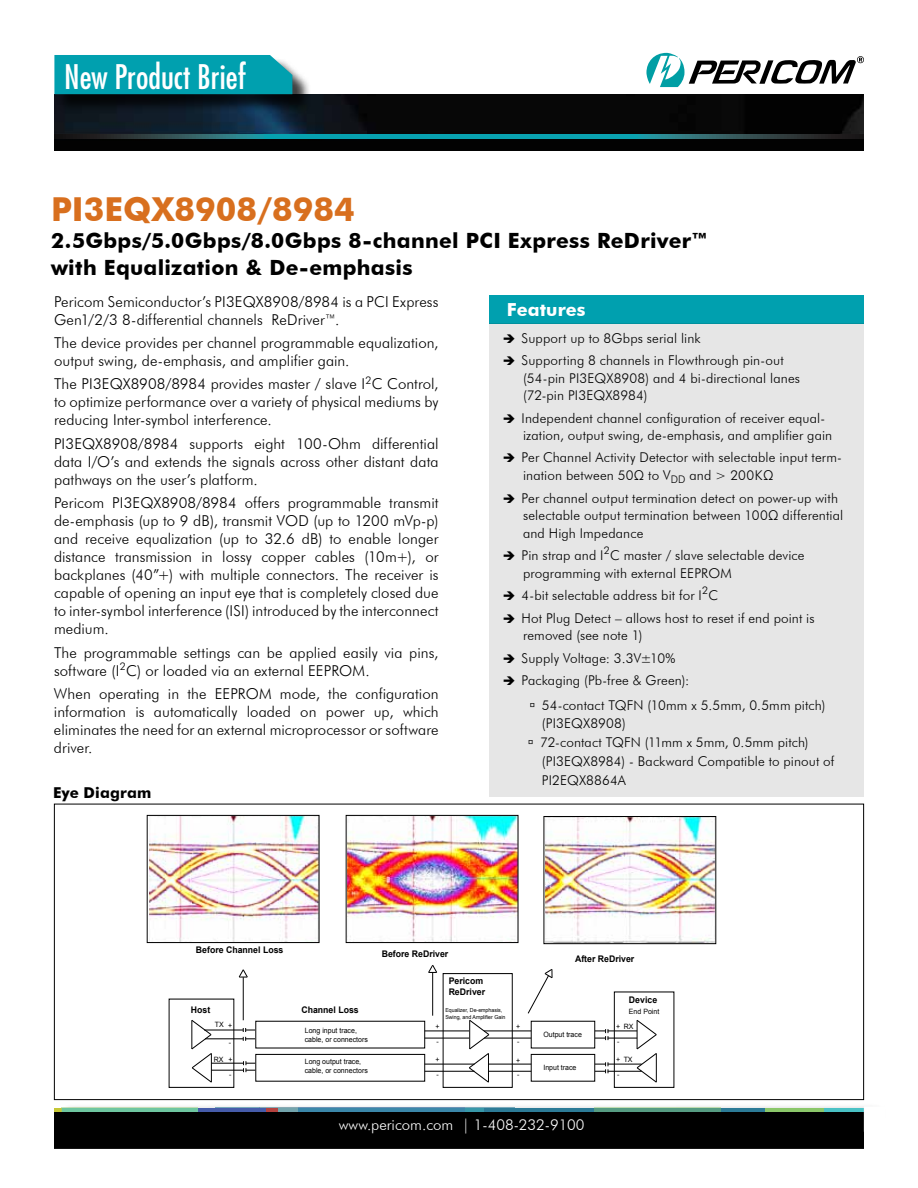
<style>
.page{position:relative;width:918px;height:1188px;background:#fff}
.page>*{position:absolute;margin:0;border:0;box-sizing:border-box;transform-origin:0 0}
.t1{font:condensed 33px "Futura Std";color:#fff}
.t2{font:700 33px "Futura BT";color:#d86f1e}
.t3{font:700 21px/27px "Futura BT";letter-spacing:.015em;color:#000}
.t4{font:700 18px "Futura BT";letter-spacing:.005em;color:#fff}
.t5{font:300 15px/18px "Futura BT";letter-spacing:.005em;color:#000;text-align:justify}
.t6{font:300 15px "Futura BT";color:#fff}
.t7{font:700 15px "Futura BT";letter-spacing:.01em;color:#000}
.t8{font:300 13.5px/17.2px "Futura BT";letter-spacing:.01em;color:#000}
.t9{font:700 9.15px/10.9px "Arial";color:#000;scale:.96 1}
.t10{font:7.35px/15.1px "Arial";color:#000;scale:.96 1}
.t11{font:5.4px/6.6px "Arial";color:#000;scale:.96 1}
</style>
<div class="page">
<div style="left:489px;top:295px;width:374px;height:28px;background:#00a0af"></div>
<div style="left:489px;top:323px;width:374px;height:473px;background:#e6e6e6"></div>
<svg style="left:646px;top:53px;width:218px;height:34px"></svg>
<img style="left:54px;top:94px;width:810px;height:57px">
<svg style="left:54px;top:135px;width:810px;height:3px;background:#1b757e"></svg>
<div style="left:57px;top:57px;width:254px;height:56px;background:#000;opacity:.75"></div>
<div style="left:54px;top:55px;width:238px;height:39px;background:#00a0af"></div>
<div style="left:55px;top:1112px;width:808px;height:36px;background:#000"></div>
<div style="left:54px;top:1112px;width:810px;height:37px;border:2px solid #000"></div>
<div style="left:61px;top:1103px;width:825px;height:20px;background:#000;opacity:.5"></div>
<hr style="left:54px;top:1108px;width:810px;height:4px;background:#4ac2c5">
<hr style="left:485px;top:1108px;width:326px;height:4px;background:#2c7b97">
<svg style="left:465px;top:1108px;width:20px;height:4px"></svg>
<hr style="left:765px;top:1108px;width:58px;height:4px;background:#8bc76a">
<hr style="left:595px;top:1108px;width:126px;height:4px;background:#569c82">
<svg style="left:54px;top:1108px;width:8px;height:4px"></svg>
<hr style="left:62px;top:1108px;width:136px;height:4px;background:#6ec6a0">
<hr style="left:198px;top:1108px;width:74px;height:4px;background:#465caa">
<svg style="left:278px;top:1108px;width:187px;height:4px"></svg>
<hr style="left:266px;top:1108px;width:12px;height:4px;background:#b5423f">
<div style="left:864px;top:1107px;width:22px;height:25px;background:#fff"></div>
<hr style="left:204px;top:1030px;width:39px;height:1px;background:#000">
<hr style="left:205px;top:1038px;width:38px;height:1px;background:#000">
<svg style="left:243px;top:1028px;width:12px;height:13px"></svg>
<hr style="left:425px;top:1030px;width:44px;height:1px;background:#000">
<hr style="left:425px;top:1038px;width:44px;height:1px;background:#000">
<hr style="left:243px;top:977px;width:1px;height:43px;background:#000">
<svg style="left:238px;top:969px;width:10px;height:9px"></svg>
<hr style="left:484px;top:1030px;width:47px;height:1px;background:#000">
<hr style="left:484px;top:1038px;width:47px;height:1px;background:#000">
<div style="left:255px;top:1054px;width:170px;height:28px;border:1px solid #000"></div>
<svg style="left:191px;top:1020px;width:22px;height:63px"></svg>
<svg style="left:468px;top:1020px;width:22px;height:63px"></svg>
<hr style="left:211px;top:1063px;width:33px;height:1px;background:#000">
<hr style="left:211px;top:1070px;width:33px;height:1px;background:#000">
<svg style="left:243px;top:1061px;width:12px;height:11px"></svg>
<hr style="left:425px;top:1064px;width:50px;height:1px;background:#000">
<hr style="left:425px;top:1071px;width:50px;height:1px;background:#000">
<svg style="left:594px;top:1019px;width:63px;height:64px"></svg>
<hr style="left:608px;top:1064px;width:34px;height:1px;background:#000">
<hr style="left:608px;top:1071px;width:34px;height:1px;background:#000">
<div style="left:531px;top:1054px;width:64px;height:28px;border:1px solid #000"></div>
<hr style="left:489px;top:1064px;width:42px;height:1px;background:#000">
<hr style="left:489px;top:1071px;width:42px;height:1px;background:#000">
<hr style="left:432px;top:972px;width:1px;height:44px;background:#000">
<svg style="left:428px;top:965px;width:9px;height:9px"></svg>
<svg style="left:527px;top:969px;width:26px;height:45px"></svg>
<div style="left:614px;top:992px;width:60px;height:96px;border:1px solid #000"></div>
<div style="left:443px;top:973px;width:70px;height:115px;border:1px solid #000"></div>
<img style="left:149px;top:817px;width:169px;height:124px">
<img style="left:348px;top:817px;width:168px;height:124px">
<img style="left:545px;top:818px;width:169px;height:124px">
<div style="left:147px;top:815px;width:173px;height:128px;border:1px solid #000"></div>
<div style="left:346px;top:815px;width:172px;height:128px;border:1px solid #000"></div>
<div style="left:543px;top:816px;width:173px;height:128px;border:1px solid #000"></div>
<h1 class="t1" style="left:64px;top:57px;width:183px">New Product Brief</h1>
<h1 class="t2" style="left:51px;top:189px;width:305px">PI3EQX8908/8984</h1>
<h2 class="t3" style="left:51px;top:227px;width:659px">2.5Gbps/5.0Gbps/8.0Gbps 8-channel PCI Express ReDriver™ with Equalization &amp; De-emphasis</h2>
<p class="t5" style="left:54px;top:292px;width:386px">Pericom Semiconductor’s PI3EQX8908/8984 is a PCI Express<br>Gen1/2/3 8-differential channels ReDriver™.</p>
<p class="t5" style="left:54px;top:334px;width:386px">The device provides per channel programmable equalization, output swing, de-emphasis, and amplifier gain.</p>
<p class="t5" style="left:54px;top:375px;width:386px">The PI3EQX8908/8984 provides master / slave I<sup>2</sup>C Control, to optimize performance over a variety of physical mediums by reducing Inter-symbol interference.</p>
<p class="t5" style="left:54px;top:434px;width:386px">PI3EQX8908/8984 supports eight 100-Ohm differential data I/O’s and extends the signals across other distant data pathways on the user’s platform.</p>
<p class="t5" style="left:54px;top:494px;width:386px">Pericom PI3EQX8908/8984 offers programmable transmit de-emphasis (up to 9 dB), transmit VOD (up to 1200 mVp-p) and receive equalization (up to 32.6 dB) to enable longer distance transmission in lossy copper cables (10m+), or backplanes (40”+) with multiple connectors. The receiver is capable of opening an input eye that is completely closed due to inter-symbol interference (ISI) introduced by the interconnect medium.</p>
<p class="t5" style="left:54px;top:643px;width:386px">The programmable settings can be applied easily via pins, software (I<sup>2</sup>C) or loaded via an external EEPROM.</p>
<p class="t5" style="left:54px;top:685px;width:386px">When operating in the EEPROM mode, the configuration information is automatically loaded on power up, which eliminates the need for an external microprocessor or software driver.</p>
<p class="t4" style="left:507px;top:299px;width:80px">Features</p>
<p class="t8" style="left:522px;top:327px;width:264px;line-height:22.6px">Support up to 8Gbps serial link<br>Supporting 8 channels in Flowthrough pin-out</p>
<p class="t8" style="left:523px;top:369px;width:279px">(54-pin PI3EQX8908) and 4 bi-directional lanes (72-pin PI3EQX8984)</p>
<p class="t8" style="left:522px;top:409px;width:312px">Independent channel configuration of receiver equal&shy;ization, output swing, de-emphasis, and amplifier gain</p>
<p class="t8" style="left:522px;top:449px;width:322px;line-height:18px">Per Channel Activity Detector with selectable input term&shy;ination between 50Ω to V<sub>DD</sub> and &gt; 200KΩ</p>
<p class="t8" style="left:522px;top:490px;width:323px">Per channel output termination detect on power-up with selectable output termination between 100Ω differential and High Impedance</p>
<p class="t8" style="left:522px;top:547px;width:284px">Pin strap and I<sup>2</sup>C master / slave selectable device programming with external EEPROM</p>
<p class="t8" style="left:522px;top:584px;width:295px;line-height:22.6px">4-bit selectable address bit for I<sup>2</sup>C<br>Hot Plug Detect – allows host to reset if end point is</p>
<p class="t8" style="left:522px;top:624px;width:169px;line-height:22.6px">removed (see note 1)<br>Supply Voltage: 3.3V±10%<br>Packaging (Pb-free &amp; Green):</p>
<p class="t8" style="left:542px;top:695px;width:285px;line-height:18.8px;text-indent:-12px">→ 54-contact TQFN (10mm x 5.5mm, 0.5mm pitch) (PI3EQX8908)</p>
<p class="t8" style="left:542px;top:733px;width:294px;line-height:18.8px;text-indent:-14px">→ 72-contact TQFN (11mm x 5mm, 0.5mm pitch) (PI3EQX8984) - Backward Compatible to pinout of<br>PI2EQX8864A</p>
<p class="t7" style="left:53px;top:784px;width:100px">Eye Diagram</p>
<p class="t9" style="left:196px;top:944px;width:93px">Before Channel Loss</p>
<p class="t9" style="left:382px;top:949px;width:71px">Before ReDriver</p>
<p class="t9" style="left:575px;top:953px;width:63px">After ReDriver</p>
<p class="t9" style="left:191px;top:1004px;width:22px">Host</p>
<p class="t9" style="left:301px;top:1004px;width:61px">Channel Loss</p>
<p class="t9" style="left:449px;top:976px;width:39px">Pericom<br>ReDriver</p>
<p class="t11" style="left:445px;top:1007px;width:64px">Equalizer, De-emphasis,<br>Swing, and Amplifier Gain</p>
<p class="t9" style="left:629px;top:994px;width:31px">Device</p>
<p class="t10" style="left:629px;top:1004px;width:33px">End Point</p>
<p class="t10" style="left:215px;top:1017px;width:11px">TX</p>
<p class="t10" style="left:228px;top:1017px;width:6px">+</p>
<p class="t10" style="left:229px;top:1035px;width:4px">-</p>
<p class="t10" style="left:305px;top:1026px;width:67px;line-height:8.7px">Long input trace, cable, or connectors</p>
<p class="t10" style="left:624px;top:1019px;width:12px">RX</p>
<p class="t10" style="left:516px;top:1019px;width:6px">+ -</p>
<p class="t10" style="left:436px;top:1019px;width:6px">+ -</p>
<p class="t10" style="left:616px;top:1019px;width:6px">+ -</p>
<p class="t10" style="left:543px;top:1027px;width:42px">Output trace</p>
<p class="t10" style="left:214px;top:1052px;width:12px">RX</p>
<p class="t10" style="left:624px;top:1052px;width:11px">TX</p>
<p class="t10" style="left:228px;top:1052px;width:6px">+ -</p>
<p class="t10" style="left:436px;top:1052px;width:6px">+ -</p>
<p class="t10" style="left:616px;top:1052px;width:6px">+ -</p>
<p class="t10" style="left:516px;top:1053px;width:6px;line-height:14.2px">+ -</p>
<p class="t10" style="left:305px;top:1058px;width:67px;line-height:8.7px">Long output trace, cable, or connectors</p>
<p class="t10" style="left:543px;top:1060px;width:36px">Input trace</p>
<p class="t6" style="left:339px;top:1116px;width:247px">www.pericom.com | 1-408-232-9100</p>
</div>
